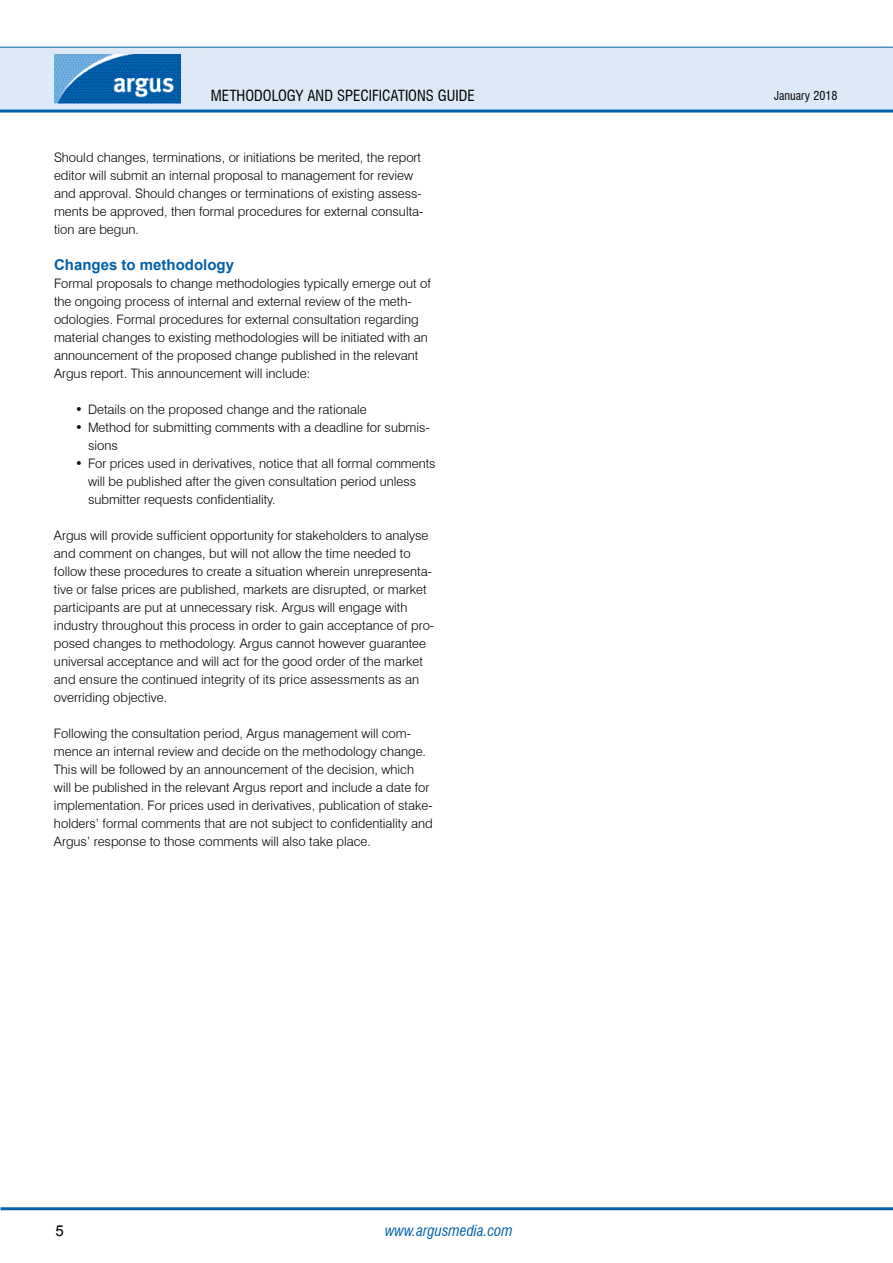
<style>
.page{position:relative;width:893px;height:1263px;background:#fff}
.page>*{position:absolute;margin:0;border:0;box-sizing:border-box;transform-origin:0 0}
.t1{font:condensed 15px "Swiss 721 BT";color:#000}
.t2{font:700 15px "Arial";color:#0060a9}
.t3{font:italic condensed 15px "Swiss 721 BT";color:#0060a9}
.t4{font:15px "Arial";color:#000}
.t5{font:300 13.05px/18px "Swiss 721 BT";color:#000}
.t6{font:condensed 12px "Swiss 721 BT";color:#000}
</style>
<div class="page">
<div style="left:0;top:47px;width:893px;height:64px;background:#dee9f7"></div>
<hr style="left:0;top:110px;width:893px;height:3px;background:#0060a9">
<hr style="left:0;top:47px;width:893px;height:1px;background:#0060a9">
<hr style="left:1px;top:1207px;width:892px;height:3px;background:#0060a9">
<img style="left:54px;top:54px;width:126px;height:50px">
<p class="t1" style="left:211px;top:86px;width:265px">METHODOLOGY AND SPECIFICATIONS GUIDE</p>
<p class="t5" style="left:54px;top:148px;width:371px">Should changes, terminations, or initiations be merited, the report editor will submit an internal proposal to management for review and approval. Should changes or terminations of existing assess&shy;ments be approved, then formal procedures for external consulta&shy;tion are begun.</p>
<p class="t2" style="left:54px;top:255px;width:182px">Changes to methodology</p>
<p class="t5" style="left:54px;top:274px;width:379px">Formal proposals to change methodologies typically emerge out of the ongoing process of internal and external review of the meth&shy;odologies. Formal procedures for external consultation regarding material changes to existing methodologies will be initiated with an announcement of the proposed change published in the relevant Argus report. This announcement will include:</p>
<p class="t5" style="left:75px;top:400px;width:293px">• Details on the proposed change and the rationale</p>
<p class="t5" style="left:88px;top:418px;width:343px;text-indent:-13px">• Method for submitting comments with a deadline for submis&shy;sions</p>
<p class="t5" style="left:88px;top:454px;width:349px;text-indent:-13px">• For prices used in derivatives, notice that all formal comments will be published after the given consultation period unless submitter requests confidentiality.</p>
<p class="t5" style="left:54px;top:526px;width:382px">Argus will provide sufficient opportunity for stakeholders to analyse and comment on changes, but will not allow the time needed to follow these procedures to create a situation wherein unrepresenta&shy;tive or false prices are published, markets are disrupted, or market participants are put at unnecessary risk. Argus will engage with industry throughout this process in order to gain acceptance of pro&shy;posed changes to methodology. Argus cannot however guarantee universal acceptance and will act for the good order of the market and ensure the continued integrity of its price assessments as an overriding objective.</p>
<p class="t5" style="left:54px;top:724px;width:380px">Following the consultation period, Argus management will com&shy;mence an internal review and decide on the methodology change.<br>This will be followed by an announcement of the decision, which will be published in the relevant Argus report and include a date for implementation. For prices used in derivatives, publication of stake&shy;holders’ formal comments that are not subject to confidentiality and Argus’ response to those comments will also take place.</p>
<p class="t4" style="left:55px;top:1220px;width:10px">5</p>
<p class="t3" style="left:385px;top:1221px;width:129px">www.argusmedia.com</p>
<p class="t6" style="left:774px;top:88px;width:65px">JANUARY 2018</p>
</div>
